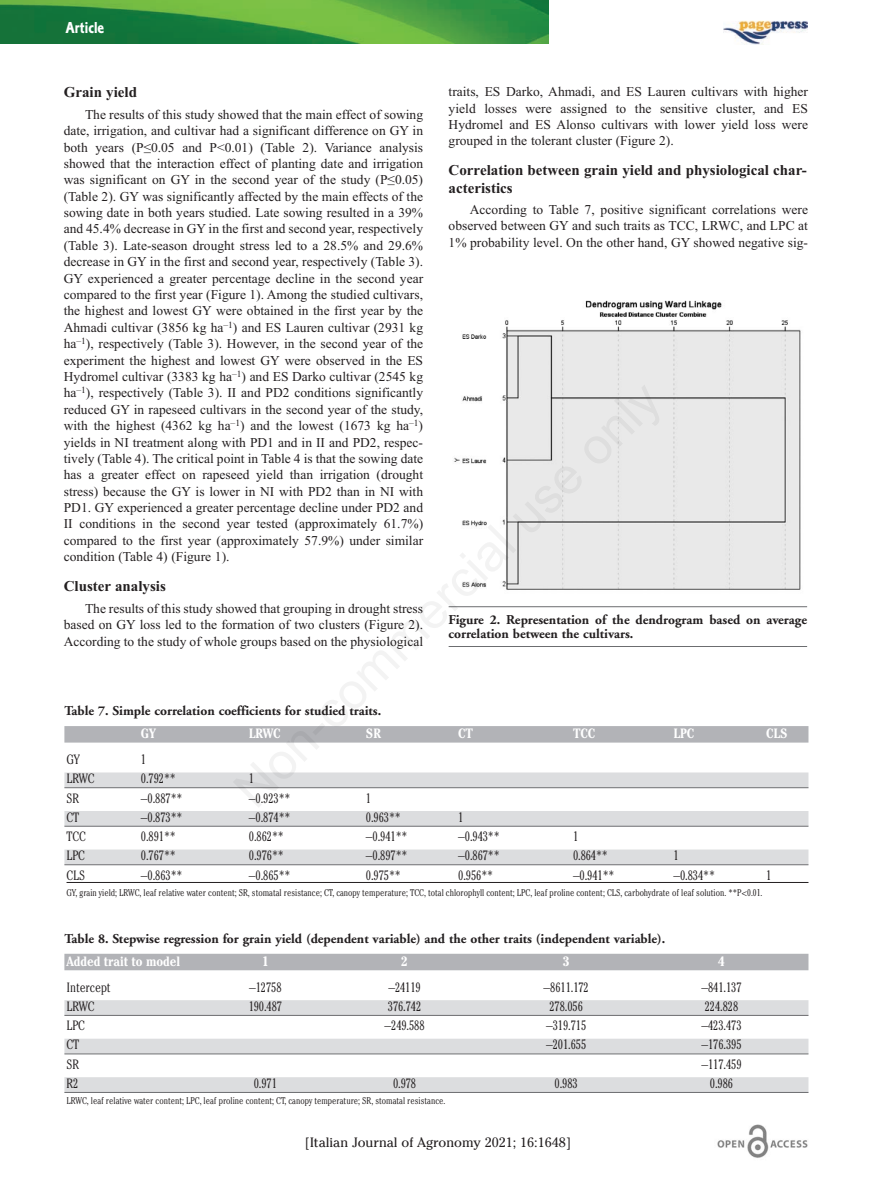
<style>
.page{position:relative;width:895px;height:1189px;background:#fff}
.page>*{position:absolute;margin:0;border:0;box-sizing:border-box;transform-origin:0 0}
.t1{font:16.5px "Corinthian Bold Condensed Plain";color:#fff}
.t2{font:700 15px/18px "Times New Roman";color:#231f20}
.t3{font:13.5px/16.4px "Times New Roman";color:#231f20;text-align:justify}
.t4{font:300 condensed 13.5px "Cheltenham";letter-spacing:-.01em;color:#231f20}
.t5{font:700 13.5px/13.5px "Adobe Garamond";color:#231f20}
.t6{font:700 condensed 13.5px "Cheltenham";letter-spacing:-.01em;color:#fff}
.t7{font:13.5px "Cheltenham";color:#231f20}
.t8{font:300 condensed 9.75px "Cheltenham";color:#231f20}
</style>
<div class="page">
<img style="left:0;top:0;width:548px;height:43px">
<img style="left:717px;top:1124px;width:91px;height:34px">
<img style="left:723px;top:20px;width:84px;height:24px">
<div style="left:64px;top:726px;width:744px;height:16px;background:#b2b3b7"></div>
<div style="left:64px;top:772px;width:744px;height:15px;background:#dcdddf"></div>
<hr style="left:64px;top:787px;width:744px;height:1px;background:#6c6d70">
<div style="left:64px;top:811px;width:744px;height:15px;background:#dcdddf"></div>
<hr style="left:64px;top:826px;width:744px;height:1px;background:#6c6d70">
<div style="left:64px;top:849px;width:744px;height:15px;background:#dcdddf"></div>
<hr style="left:64px;top:864px;width:744px;height:1px;background:#6c6d70">
<hr style="left:67px;top:882px;width:741px;height:1px;background:#231f20">
<div style="left:64px;top:953px;width:744px;height:17px;background:#b2b3b7"></div>
<div style="left:64px;top:1000px;width:744px;height:15px;background:#dcdddf"></div>
<hr style="left:64px;top:1015px;width:744px;height:1px;background:#6c6d70">
<div style="left:64px;top:1038px;width:744px;height:15px;background:#dcdddf"></div>
<hr style="left:64px;top:1053px;width:744px;height:1px;background:#6c6d70">
<div style="left:64px;top:1077px;width:744px;height:15px;background:#dcdddf"></div>
<hr style="left:64px;top:1092px;width:744px;height:1px;background:#6c6d70">
<hr style="left:449px;top:606px;width:358px;height:1px;background:#6c6d70">
<hr style="left:449px;top:646px;width:358px;height:1px;background:#6c6d70">
<img style="left:454px;top:300px;width:347px;height:290px">
<p class="t1" style="left:65px;top:22px;width:40px">Article</p>
<p class="t2" style="left:64px;top:83px;width:75px">Grain yield</p>
<p class="t3" style="left:64px;top:106px;width:361px;text-indent:21px">The results of this study showed that the main effect of sowing date, irrigation, and cultivar had a significant difference on GY in both years (P≤0.05 and P&lt;0.01) (Table 2). Variance analysis showed that the interaction effect of planting date and irrigation was significant on GY in the second year of the study (P≤0.05) (Table 2). GY was significantly affected by the main effects of the sowing date in both years studied. Late sowing resulted in a 39% and 45.4% decrease in GY in the first and second year, respectively (Table 3). Late-season drought stress led to a 28.5% and 29.6% decrease in GY in the first and second year, respectively (Table 3).<br>GY experienced a greater percentage decline in the second year compared to the first year (Figure 1). Among the studied cultivars, the highest and lowest GY were obtained in the first year by the Ahmadi cultivar (3856 kg ha<sup>–1</sup>) and ES Lauren cultivar (2931 kg ha<sup>–1</sup>), respectively (Table 3). However, in the second year of the experiment the highest and lowest GY were observed in the ES Hydromel cultivar (3383 kg ha<sup>–1</sup>) and ES Darko cultivar (2545 kg ha<sup>–1</sup>), respectively (Table 3). II and PD2 conditions significantly reduced GY in rapeseed cultivars in the second year of the study, with the highest (4362 kg ha<sup>–1</sup>) and the lowest (1673 kg ha<sup>–1</sup>) yields in NI treatment along with PD1 and in II and PD2, respec&shy;tively (Table 4). The critical point in Table 4 is that the sowing date has a greater effect on rapeseed yield than irrigation (drought stress) because the GY is lower in NI with PD2 than in NI with PD1. GY experienced a greater percentage decline under PD2 and II conditions in the second year tested (approximately 61.7%) compared to the first year (approximately 57.9%) under similar condition (Table 4) (Figure 1).</p>
<p class="t2" style="left:64px;top:577px;width:104px">Cluster analysis</p>
<p class="t3" style="left:64px;top:600px;width:361px;text-indent:21px">The results of this study showed that grouping in drought stress based on GY loss led to the formation of two clusters (Figure 2).<br>According to the study of whole groups based on the physiological</p>
<p class="t3" style="left:449px;top:84px;width:361px">traits, ES Darko, Ahmadi, and ES Lauren cultivars with higher yield losses were assigned to the sensitive cluster, and ES Hydromel and ES Alonso cultivars with lower yield loss were grouped in the tolerant cluster (Figure 2).</p>
<p class="t2" style="left:449px;top:161px;width:360px">Correlation between grain yield and physiological char&shy;acteristics</p>
<p class="t3" style="left:449px;top:201px;width:361px;text-indent:21px">According to Table 7, positive significant correlations were observed between GY and such traits as TCC, LRWC, and LPC at 1% probability level. On the other hand, GY showed negative sig-</p>
<p class="t5" style="left:449px;top:614px;width:360px">Figure 2. Representation of the dendrogram based on average correlation between the cultivars.</p>
<p class="t5" style="left:64px;top:705px;width:318px">Table 7. Simple correlation coefficients for studied traits.</p>
<p class="t6" style="left:141px;top:729px;width:16px">GY</p>
<p class="t6" style="left:249px;top:729px;width:33px">LRWC</p>
<p class="t6" style="left:366px;top:729px;width:16px">SR</p>
<p class="t6" style="left:458px;top:729px;width:16px">CT</p>
<p class="t6" style="left:573px;top:729px;width:24px">TCC</p>
<p class="t6" style="left:673px;top:729px;width:22px">LPC</p>
<p class="t6" style="left:766px;top:729px;width:23px">CLS</p>
<p class="t4" style="left:67px;top:754px;width:15px">GY</p>
<p class="t4" style="left:141px;top:754px;width:7px">1</p>
<p class="t4" style="left:67px;top:773px;width:29px">LRWC</p>
<p class="t4" style="left:141px;top:773px;width:36px">0.792**</p>
<p class="t4" style="left:249px;top:773px;width:7px">1</p>
<p class="t4" style="left:67px;top:793px;width:14px">SR</p>
<p class="t4" style="left:141px;top:793px;width:43px">–0.887**</p>
<p class="t4" style="left:249px;top:793px;width:43px">–0.923**</p>
<p class="t4" style="left:366px;top:793px;width:7px">1</p>
<p class="t4" style="left:67px;top:812px;width:14px">CT</p>
<p class="t4" style="left:141px;top:812px;width:43px">–0.873**</p>
<p class="t4" style="left:249px;top:812px;width:43px">–0.874**</p>
<p class="t4" style="left:366px;top:812px;width:36px">0.963**</p>
<p class="t4" style="left:458px;top:812px;width:7px">1</p>
<p class="t4" style="left:67px;top:831px;width:21px">TCC</p>
<p class="t4" style="left:141px;top:831px;width:36px">0.891**</p>
<p class="t4" style="left:249px;top:831px;width:36px">0.862**</p>
<p class="t4" style="left:366px;top:831px;width:43px">–0.941**</p>
<p class="t4" style="left:458px;top:831px;width:43px">–0.943**</p>
<p class="t4" style="left:573px;top:831px;width:7px">1</p>
<p class="t4" style="left:67px;top:850px;width:20px">LPC</p>
<p class="t4" style="left:141px;top:850px;width:36px">0.767**</p>
<p class="t4" style="left:249px;top:850px;width:36px">0.976**</p>
<p class="t4" style="left:366px;top:850px;width:43px">–0.897**</p>
<p class="t4" style="left:458px;top:850px;width:43px">–0.867**</p>
<p class="t4" style="left:573px;top:850px;width:36px">0.864**</p>
<p class="t4" style="left:673px;top:850px;width:7px">1</p>
<p class="t4" style="left:67px;top:870px;width:20px">CLS</p>
<p class="t4" style="left:141px;top:870px;width:43px">–0.863**</p>
<p class="t4" style="left:249px;top:870px;width:43px">–0.865**</p>
<p class="t4" style="left:366px;top:870px;width:36px">0.975**</p>
<p class="t4" style="left:458px;top:870px;width:36px">0.956**</p>
<p class="t4" style="left:573px;top:870px;width:43px">–0.941**</p>
<p class="t4" style="left:673px;top:870px;width:43px">–0.834**</p>
<p class="t4" style="left:766px;top:870px;width:7px">1</p>
<p class="t8" style="left:67px;top:889px;width:697px">GY, grain yield; LRWC, leaf relative water content; SR, stomatal resistance; CT, canopy temperature; TCC, total chlorophyll content; LPC, leaf proline content; CLS, carbohydrate of leaf solution. **P&lt;0.01.</p>
<p class="t5" style="left:64px;top:932px;width:602px">Table 8. Stepwise regression for grain yield (dependent variable) and the other traits (independent variable).</p>
<p class="t6" style="left:67px;top:956px;width:115px">Added trait to model</p>
<p class="t6" style="left:262px;top:956px;width:8px">1</p>
<p class="t6" style="left:401px;top:956px;width:8px">2</p>
<p class="t6" style="left:563px;top:956px;width:8px">3</p>
<p class="t6" style="left:718px;top:956px;width:8px">4</p>
<p class="t4" style="left:67px;top:982px;width:46px">Intercept</p>
<p class="t4" style="left:249px;top:982px;width:34px">–12758</p>
<p class="t4" style="left:388px;top:982px;width:34px">–24119</p>
<p class="t4" style="left:543px;top:982px;width:47px">–8611.172</p>
<p class="t4" style="left:701px;top:982px;width:42px">–841.137</p>
<p class="t4" style="left:67px;top:1001px;width:29px">LRWC</p>
<p class="t4" style="left:249px;top:1001px;width:35px">190.487</p>
<p class="t4" style="left:388px;top:1001px;width:35px">376.742</p>
<p class="t4" style="left:549px;top:1001px;width:35px">278.056</p>
<p class="t4" style="left:705px;top:1001px;width:35px">224.828</p>
<p class="t4" style="left:67px;top:1020px;width:20px">LPC</p>
<p class="t4" style="left:384px;top:1020px;width:42px">–249.588</p>
<p class="t4" style="left:546px;top:1020px;width:42px">–319.715</p>
<p class="t4" style="left:701px;top:1020px;width:42px">–423.473</p>
<p class="t4" style="left:67px;top:1040px;width:14px">CT</p>
<p class="t4" style="left:546px;top:1040px;width:42px">–201.655</p>
<p class="t4" style="left:701px;top:1040px;width:42px">–176.395</p>
<p class="t4" style="left:67px;top:1059px;width:14px">SR</p>
<p class="t4" style="left:701px;top:1059px;width:42px">–117.459</p>
<p class="t4" style="left:67px;top:1078px;width:13px">R2</p>
<p class="t4" style="left:254px;top:1078px;width:25px">0.971</p>
<p class="t4" style="left:393px;top:1078px;width:25px">0.978</p>
<p class="t4" style="left:555px;top:1078px;width:25px">0.983</p>
<p class="t4" style="left:710px;top:1078px;width:25px">0.986</p>
<p class="t8" style="left:67px;top:1097px;width:380px">LRWC, leaf relative water content; LPC, leaf proline content; CT, canopy temperature; SR, stomatal resistance.</p>
<p class="t7" style="left:305px;top:1134px;width:268px">[Italian Journal of Agronomy 2021; 16:1648]</p>
</div>
